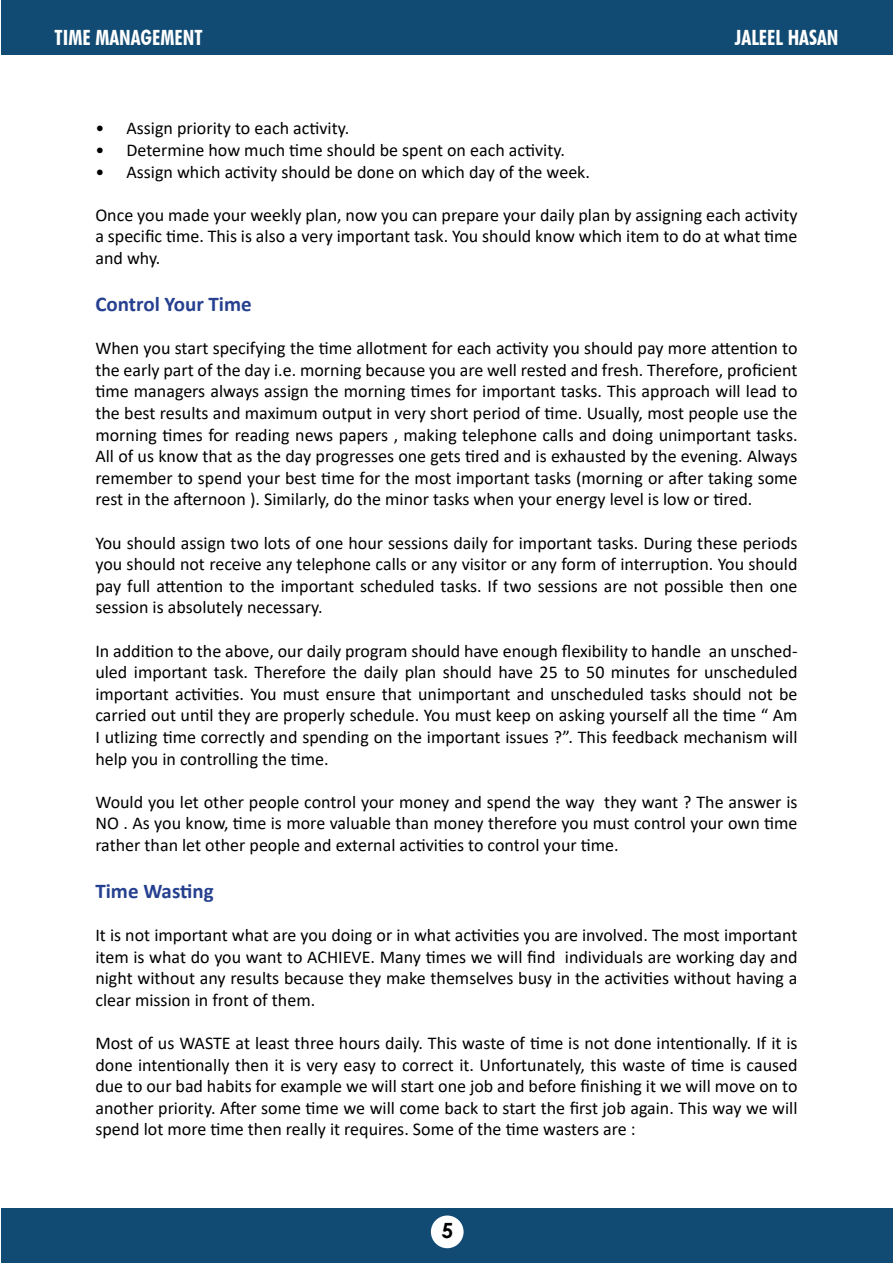
<style>
.page{position:relative;width:893px;height:1263px;background:#fff}
.page>*{position:absolute;margin:0;border:0;box-sizing:border-box;transform-origin:0 0}
.t1{font:700 21px "Calibri";color:#25408f}
.t2{font:700 condensed 21px "Futura BT";color:#fff}
.t3{font:700 21px "Century Gothic";color:#000}
.t4{font:18px/21.6px "Calibri";color:#000;text-align:justify}
</style>
<div class="page">
<div style="left:2px;top:1209px;width:891px;height:54px;background:#114b73"></div>
<div style="left:2px;top:0;width:891px;height:54px;background:#114b73"></div>
<div style="left:431px;top:1215px;width:33px;height:33px;background:#fff;border-radius:50%"></div>
<p class="t2" style="left:55px;top:25px;width:150px">TIME MANAGEMENT</p>
<p class="t2" style="left:735px;top:25px;width:105px">JALEEL HASAN</p>
<p class="t4" style="left:95px;top:117px;width:255px">• Assign priority to each activity.</p>
<p class="t4" style="left:95px;top:139px;width:471px">• Determine how much time should be spent on each activity.</p>
<p class="t4" style="left:95px;top:160px;width:496px">• Assign which activity should be done on which day of the week.</p>
<p class="t4" style="left:95px;top:204px;width:704px">Once you made your weekly plan, now you can prepare your daily plan by assigning each activity a specific time. This is also a very important task. You should know which item to do at what time and why.</p>
<p class="t1" style="left:95px;top:289px;width:158px">Control Your Time</p>
<p class="t4" style="left:95px;top:337px;width:704px">When you start specifying the time allotment for each activity you should pay more attention to the early part of the day i.e. morning because you are well rested and fresh. Therefore, proficient time managers always assign the morning times for important tasks. This approach will lead to the best results and maximum output in very short period of time. Usually, most people use the morning times for reading news papers , making telephone calls and doing unimportant tasks.<br>All of us know that as the day progresses one gets tired and is exhausted by the evening. Always remember to spend your best time for the most important tasks (morning or after taking some rest in the afternoon ). Similarly, do the minor tasks when your energy level is low or tired.</p>
<p class="t4" style="left:95px;top:531px;width:704px">You should assign two lots of one hour sessions daily for important tasks. During these periods you should not receive any telephone calls or any visitor or any form of interruption. You should pay full attention to the important scheduled tasks. If two sessions are not possible then one session is absolutely necessary.</p>
<p class="t4" style="left:95px;top:639px;width:704px">In addition to the above, our daily program should have enough flexibility to handle an unsched&shy;uled important task. Therefore the daily plan should have 25 to 50 minutes for unscheduled important activities. You must ensure that unimportant and unscheduled tasks should not be carried out until they are properly schedule. You must keep on asking yourself all the time “ Am I utlizing time correctly and spending on the important issues ?”. This feedback mechanism will help you in controlling the time.</p>
<p class="t4" style="left:95px;top:790px;width:704px">Would you let other people control your money and spend the way they want ? The answer is NO . As you know, time is more valuable than money therefore you must control your own time rather than let other people and external activities to control your time.</p>
<p class="t1" style="left:95px;top:876px;width:120px">Time Wasting</p>
<p class="t4" style="left:95px;top:924px;width:704px">It is not important what are you doing or in what activities you are involved. The most important item is what do you want to ACHIEVE. Many times we will find individuals are working day and night without any results because they make themselves busy in the activities without having a clear mission in front of them.</p>
<p class="t4" style="left:95px;top:1032px;width:704px">Most of us WASTE at least three hours daily. This waste of time is not done intentionally. If it is done intentionally then it is very easy to correct it. Unfortunately, this waste of time is caused due to our bad habits for example we will start one job and before finishing it we will move on to another priority. After some time we will come back to start the first job again. This way we will spend lot more time then really it requires. Some of the time wasters are :</p>
<p class="t3" style="left:441px;top:1215px;width:13px">5</p>
</div>
